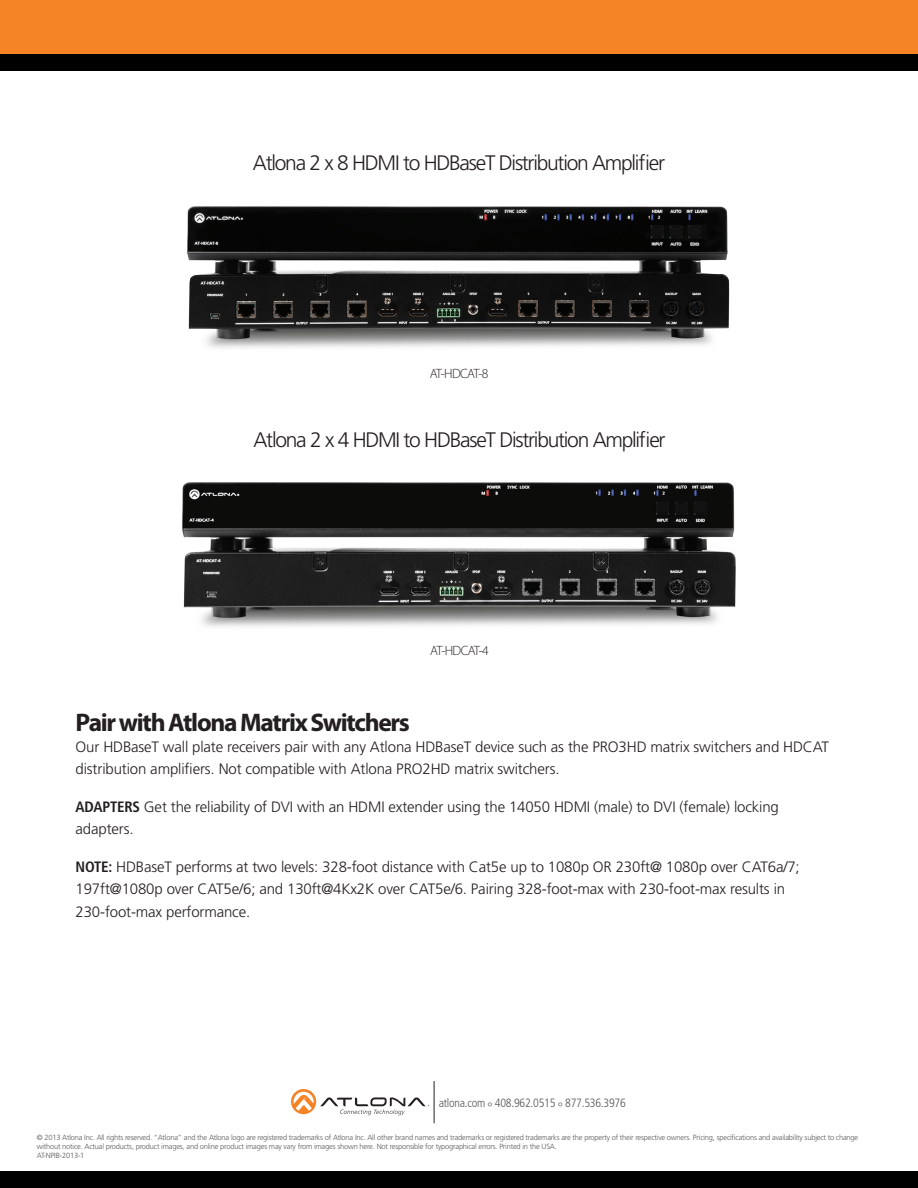
<style>
.page{position:relative;width:918px;height:1188px;background:#fff}
.page>*{position:absolute;margin:0;border:0;box-sizing:border-box;transform-origin:0 0}
.t1{font:700 25.5px "Myriad Pro";letter-spacing:-.05em;color:#231f20}
.t2{font:300 21px "Frutiger LT Std";letter-spacing:-.06em;color:#231f20}
.t3{font:300 15px/22.5px "Frutiger LT Std";letter-spacing:-.01em;color:#231f20}
.t4{font:300 13.5px "Myriad Pro";letter-spacing:-.05em;color:#231f20}
.t5{font:300 condensed 12px "Frutiger LT Std";letter-spacing:-.02em;color:#57585a}
.t6{font:300 7.5px/9px "Frutiger";letter-spacing:-.025em;color:#57585a}
.s1{font-weight:700;font-stretch:condensed}
.s2{font-stretch:normal}
</style>
<div class="page">
<div style="left:0;top:0;width:918px;height:55px;background:#f58427"></div>
<div style="left:0;top:55px;width:918px;height:16px;background:#000"></div>
<div style="left:0;top:1172px;width:918px;height:16px;background:#000"></div>
<svg style="left:291px;top:1089px;width:138px;height:26px"></svg>
<hr style="left:434px;top:1081px;width:1px;height:42px;background:#231f20">
<img style="left:182px;top:482px;width:554px;height:145px">
<img style="left:187px;top:206px;width:543px;height:142px">
<h2 class="t2" style="left:253px;top:151px;width:414px">Atlona 2 x 8 HDMI to HDBaseT Distribution Amplifier</h2>
<p class="t4" style="left:430px;top:366px;width:60px">AT-HDCAT-8</p>
<h2 class="t2" style="left:254px;top:428px;width:414px">Atlona 2 x 4 HDMI to HDBaseT Distribution Amplifier</h2>
<p class="t4" style="left:430px;top:643px;width:60px">AT-HDCAT-4</p>
<h1 class="t1" style="left:76px;top:706px;width:336px">Pair with Atlona Matrix Switchers</h1>
<p class="t3" style="left:76px;top:735px;width:755px">Our HDBaseT wall plate receivers pair with any Atlona HDBaseT device such as the PRO3HD matrix switchers and HDCAT distribution amplifiers. Not compatible with Atlona PRO2HD matrix switchers.</p>
<p class="t3" style="left:76px;top:795px;width:705px"><span class="s1">ADAPTERS</span> Get the reliability of DVI with an HDMI extender using the 14050 HDMI (male) to DVI (female) locking adapters.</p>
<p class="t3" style="left:76px;top:855px;width:726px"><span class="s1">NOTE:</span> HDBaseT performs at two levels: 328-foot distance with Cat5e up to 1080p OR 230ft@ 1080p over CAT6a/7;<br>197ft@1080p over CAT5e/6; and 130ft@4Kx2K over CAT5e/6. Pairing 328-foot-max with 230-foot-max results in<br>230-foot-max performance.</p>
<p class="t5" style="left:439px;top:1096px;width:189px">atlona.com <span class="s2">o</span> 408.962.0515 <span class="s2">o</span> 877.536.3976</p>
<p class="t6" style="left:37px;top:1133px;width:823px">© 2013 Atlona Inc. All rights reserved. “Atlona” and the Atlona logo are registered trademarks of Atlona Inc. All other brand names and trademarks or registered trademarks are the property of their respective owners. Pricing, specifications and availability subject to change without notice. Actual products, product images, and online product images may vary from images shown here. Not responsible for typographical errors. Printed in the USA.<br>AT-NPIB-2013-1</p>
</div>
